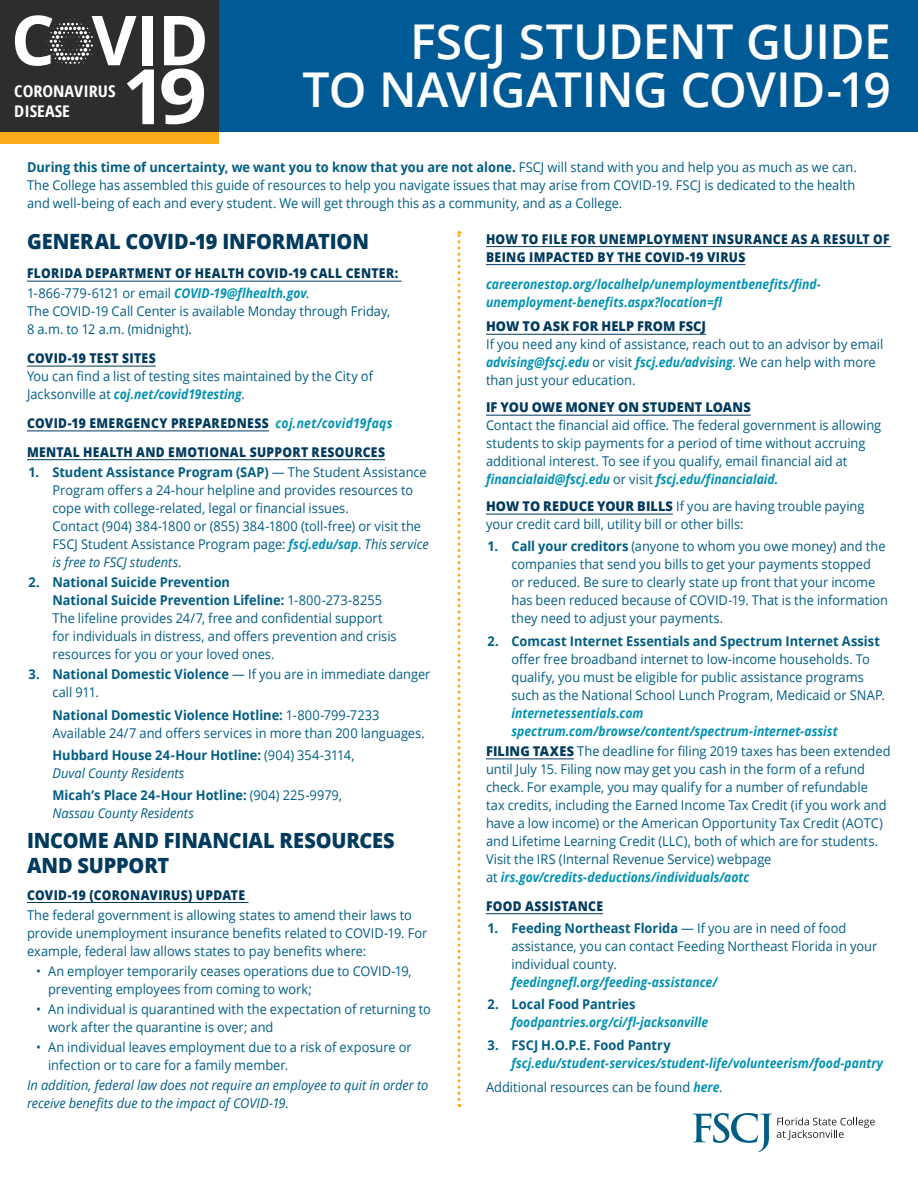
<style>
.page{position:relative;width:918px;height:1188px;background:#fff}
.page>*{position:absolute;margin:0;border:0;box-sizing:border-box;transform-origin:0 0}
.t1{font:700 76.65px "Open Sans";color:#fff}
.t2{font:700 69px "Open Sans";color:#fff}
.Top_Headline{font:600 48px/48px "Open Sans";letter-spacing:-.01em;color:#fff;text-align:right}
._00_Headline{font:800 21px/25.2px "Open Sans";letter-spacing:-.005em;color:#003a5d;scale:.95 1}
.t3{font:700 condensed 16.05px/20.1px "Open Sans";color:#fff;scale:1.13 1}
._01_body_copy{font:13.5px/18px "Open Sans";color:#005d83;scale:.95 1}
._02_Subhead{font:800 13.5px/18px "Open Sans";letter-spacing:.03em;color:#003a5d;scale:.9 1}
._01_body_copy-2{font:italic 700 13.5px/18px "Open Sans";color:#0092b3;scale:.9 1}
._03_Numbered{font:700 13.5px/18px "Open Sans";color:#005d83;scale:.95 1}
._02_Subhead-2{font:13.5px/18px "Open Sans";color:#005d83;scale:.95 1}
._01_body_copy-3{font:italic 13.5px/18px "Open Sans";color:#005d83;scale:.95 1}
._03_Numbered-2{font:13.5px/18px "Open Sans";color:#005d83;scale:.95 1}
.s1{font-size:76.2px}
.s2{font-weight:700}
.s3{font-weight:700;font-style:italic;color:#0092b3}
.s4{font-weight:800;color:#003a5d}
.s5{font-style:italic}
.s6{font-weight:400}
.s7{font-weight:400;font-style:italic}
.s8{font-style:normal;color:#005d83}
</style>
<div class="page">
<div style="left:0;top:0;width:918px;height:132px;background:#005a96"></div>
<div style="left:0;top:0;width:218px;height:132px;background:#2d2d2d"></div>
<div style="left:0;top:132px;width:218px;height:12px;background:#faab19"></div>
<svg style="left:48px;top:20px;width:49px;height:48px"></svg>
<svg style="left:458px;top:231px;width:2px;height:876px"></svg>
<svg style="left:693px;top:1113px;width:182px;height:38px"></svg>
<hr style="left:27px;top:281px;width:375px;height:1px;background:#003a5d">
<hr style="left:27px;top:366px;width:129px;height:1px;background:#003a5d">
<hr style="left:27px;top:431px;width:242px;height:1px;background:#003a5d">
<hr style="left:27px;top:459px;width:358px;height:1px;background:#003a5d">
<hr style="left:27px;top:902px;width:222px;height:1px;background:#003a5d">
<hr style="left:486px;top:246px;width:405px;height:1px;background:#003a5d">
<hr style="left:486px;top:264px;width:259px;height:1px;background:#003a5d">
<hr style="left:486px;top:334px;width:220px;height:1px;background:#003a5d">
<hr style="left:486px;top:415px;width:265px;height:1px;background:#003a5d">
<hr style="left:486px;top:514px;width:187px;height:1px;background:#003a5d">
<hr style="left:486px;top:759px;width:88px;height:1px;background:#003a5d">
<hr style="left:486px;top:913px;width:117px;height:1px;background:#003a5d">
<p class="t2" style="left:11px;top:-9px;width:199px">C VID</p>
<p class="Top_Headline" style="left:302px;top:17px;width:590px">FSCJ STUDENT GUIDE<br>TO NAVIGATING COVID-19</p>
<p class="t1" style="left:122px;top:42px;width:86px">1<span class="s1">9</span></p>
<p class="t3" style="left:14px;top:80px;width:91px">CORONAVIRUS<br>DISEASE</p>
<p class="_01_body_copy" style="left:27px;top:158px;width:875px;text-align:justify"><span class="s2">During this time of uncertainty, we want you to know that you are not alone.</span> FSCJ will stand with you and help you as much as we can.<br>The College has assembled this guide of resources to help you navigate issues that may arise from COVID-19. FSCJ is dedicated to the health and well-being of each and every student. We will get through this as a community, and as a College.</p>
<p class="_00_Headline" style="left:27px;top:228px;width:361px">GENERAL COVID-19 INFORMATION</p>
<p class="_02_Subhead" style="left:27px;top:264px;width:414px">FLORIDA DEPARTMENT OF HEALTH COVID-19 CALL CENTER:</p>
<p class="_01_body_copy" style="left:27px;top:284px;width:384px">1-866-779-6121 or email <span class="s3">COVID-19@flhealth.gov</span>.<br>The COVID-19 Call Center is available Monday through Friday,<br>8 a.m. to 12 a.m. (midnight).</p>
<p class="_02_Subhead-2" style="left:27px;top:349px;width:366px"><span class="s4">COVID-19 TEST SITES<br></span>You can find a list of testing sites maintained by the City of<br>Jacksonville at <span class="s3">coj.net/covid19testing</span>.</p>
<p class="_02_Subhead" style="left:27px;top:413px;width:408px">COVID-19 EMERGENCY PREPAREDNESS <span class="s3">coj.net/covid19faqs</span></p>
<p class="_02_Subhead" style="left:27px;top:442px;width:399px">MENTAL HEALTH AND EMOTIONAL SUPPORT RESOURCES</p>
<p class="_01_body_copy" style="left:52px;top:463px;width:398px;text-indent:-24px"><span class="s2">1. Student Assistance Program (SAP)</span> — The Student Assistance Program offers a 24-hour helpline and provides resources to cope with college-related, legal or financial issues.<br>Contact (904) 384-1800 or (855) 384-1800 (toll-free) or visit the FSCJ Student Assistance Program page: <span class="s3">fscj.edu/sap</span>. <span class="s5">This service is free to FSCJ students</span>.</p>
<p class="_01_body_copy" style="left:52px;top:573px;width:364px;text-indent:-24px"><span class="s2">2. National Suicide Prevention<br>National Suicide Prevention Lifeline:</span> 1-800-273-8255<br>The lifeline provides 24/7, free and confidential support for individuals in distress, and offers prevention and crisis resources for you or your loved ones.</p>
<p class="_01_body_copy" style="left:52px;top:665px;width:399px;text-indent:-24px"><span class="s2">3. National Domestic Violence</span> — If you are in immediate danger call 911.</p>
<p class="_03_Numbered-2" style="left:52px;top:705px;width:393px"><span class="s2">National Domestic Violence Hotline:</span> 1-800-799-7233<br>Available 24/7 and offers services in more than 200 languages.</p>
<p class="_03_Numbered" style="left:52px;top:746px;width:320px">Hubbard House 24-Hour Hotline: <span class="s6">(904) 354-3114,<br></span><span class="s7">Duval County Residents</span></p>
<p class="_03_Numbered" style="left:52px;top:786px;width:306px">Micah’s Place 24-Hour Hotline: <span class="s6">(904) 225-9979,<br></span><span class="s7">Nassau County Residents</span></p>
<p class="_00_Headline" style="left:27px;top:826px;width:389px">INCOME AND FINANCIAL RESOURCES<br>AND SUPPORT</p>
<p class="_02_Subhead" style="left:27px;top:885px;width:244px">COVID-19 (CORONAVIRUS) UPDATE</p>
<p class="_01_body_copy" style="left:27px;top:905px;width:423px">The federal government is allowing states to amend their laws to provide unemployment insurance benefits related to COVID-19. For example, federal law allows states to pay benefits where:</p>
<p class="_01_body_copy" style="left:48px;top:962px;width:384px;text-indent:-12px">• An employer temporarily ceases operations due to COVID-19, preventing employees from coming to work;</p>
<p class="_01_body_copy" style="left:48px;top:1000px;width:405px;text-indent:-12px">• An individual is quarantined with the expectation of returning to work after the quarantine is over; and</p>
<p class="_01_body_copy" style="left:48px;top:1038px;width:384px;text-indent:-12px">• An individual leaves employment due to a risk of exposure or infection or to care for a family member.</p>
<p class="_01_body_copy-3" style="left:27px;top:1076px;width:424px">In addition, federal law does not require an employee to quit in order to receive benefits due to the impact of COVID-19.</p>
<p class="_02_Subhead" style="left:486px;top:229px;width:450px">HOW TO FILE FOR UNEMPLOYMENT INSURANCE AS A RESULT OF<br>BEING IMPACTED BY THE COVID-19 VIRUS</p>
<p class="_01_body_copy-2" style="left:486px;top:274px;width:374px">careeronestop.org/localhelp/unemploymentbenefits/find&shy;unemployment-benefits.aspx?location=fl</p>
<p class="_01_body_copy" style="left:486px;top:317px;width:420px"><span class="s4">HOW TO ASK FOR HELP FROM FSCJ<br></span>If you need any kind of assistance, reach out to an advisor by email <span class="s3">advising@fscj.edu</span> or visit <span class="s3">fscj.edu/advising</span>. We can help with more than just your education.</p>
<p class="_01_body_copy" style="left:486px;top:398px;width:418px"><span class="s4">IF YOU OWE MONEY ON STUDENT LOANS<br></span>Contact the financial aid office. The federal government is allowing students to skip payments for a period of time without accruing additional interest. To see if you qualify, email financial aid at <span class="s3">financialaid@fscj.edu</span> or visit <span class="s3">fscj.edu/financialaid.</span></p>
<p class="_01_body_copy" style="left:486px;top:497px;width:400px"><span class="s4">HOW TO REDUCE YOUR BILLS</span> If you are having trouble paying your credit card bill, utility bill or other bills:</p>
<p class="_01_body_copy" style="left:512px;top:537px;width:398px;text-indent:-24px"><span class="s2">1. Call your creditors</span> (anyone to whom you owe money) and the companies that send you bills to get your payments stopped<br>or reduced. Be sure to clearly state up front that your income has been reduced because of COVID-19. That is the information they need to adjust your payments.</p>
<p class="_01_body_copy" style="left:512px;top:631px;width:394px;text-indent:-24px"><span class="s2">2. Comcast Internet Essentials and Spectrum Internet Assist </span>offer free broadband internet to low-income households. To qualify, you must be eligible for public assistance programs such as the National School Lunch Program, Medicaid or SNAP. <span class="s3">internetessentials.com spectrum.com/browse/content/spectrum-internet-assist</span></p>
<p class="_01_body_copy" style="left:486px;top:742px;width:427px"><span class="s4">FILING TAXES</span> The deadline for filing 2019 taxes has been extended until July 15. Filing now may get you cash in the form of a refund check. For example, you may qualify for a number of refundable<br>tax credits, including the Earned Income Tax Credit (if you work and have a low income) or the American Opportunity Tax Credit (AOTC) and Lifetime Learning Credit (LLC), both of which are for students.<br>Visit the IRS (Internal Revenue Service) webpage<br>at <span class="s3">irs.gov/credits-deductions/individuals/aotc</span></p>
<p class="_02_Subhead" style="left:486px;top:896px;width:132px">FOOD ASSISTANCE</p>
<p class="_01_body_copy" style="left:512px;top:919px;width:387px;text-indent:-24px"><span class="s2">1. Feeding Northeast Florida</span> — If you are in need of food assistance, you can contact Feeding Northeast Florida in your individual county.<br><span class="s3">feedingnefl.org/feeding-assistance/</span></p>
<p class="_01_body_copy-2" style="left:512px;top:995px;width:220px;text-indent:-24px"><span class="s8">2. Local Food Pantries </span>foodpantries.org/ci/fl-jacksonville</p>
<p class="_01_body_copy-2" style="left:512px;top:1035px;width:415px;text-indent:-24px"><span class="s8">3. FSCJ H.O.P.E. Food Pantry </span>fscj.edu/student-services/student-life/volunteerism/food-pantry</p>
<p class="_01_body_copy" style="left:486px;top:1078px;width:251px">Additional resources can be found <span class="s3">here</span>.</p>
</div>
